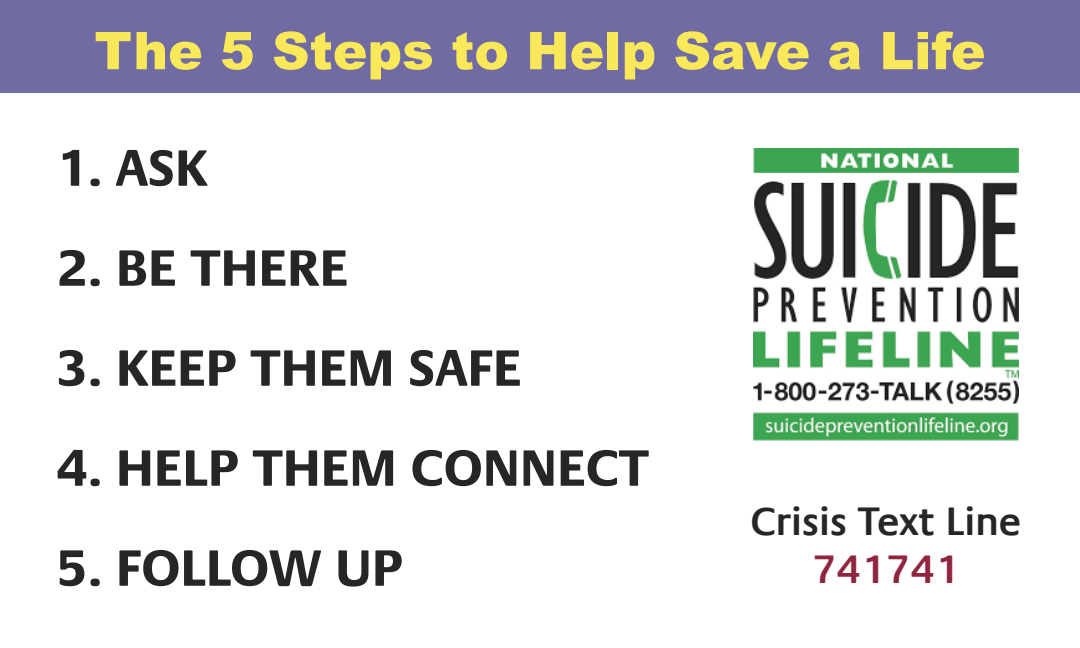
<style>
.page{position:relative;width:1080px;height:648px;background:#fff}
.page>*{position:absolute;margin:0;border:0;box-sizing:border-box;transform-origin:0 0}
.t1{font:700 52px "Praxis Com";color:#262527}
.t2{font:900 52px "Arial";color:#f9e95a}
.t3{font:600 40px "Praxis Com";color:#262527}
.t4{font:600 40px "Praxis Com";color:#902540}
</style>
<div class="page">
<div style="left:0;top:0;width:1080px;height:93px;background:#706ba3"></div>
<img style="left:753px;top:148px;width:266px;height:292px">
<p class="t2" style="left:94px;top:13px;width:893px">The 5 Steps to Help Save a Life</p>
<p class="t1" style="left:56px;top:137px;width:153px">1. ASK</p>
<p class="t1" style="left:56px;top:237px;width:294px">2. BE THERE</p>
<p class="t1" style="left:56px;top:337px;width:467px">3. KEEP THEM SAFE</p>
<p class="t1" style="left:56px;top:437px;width:594px">4. HELP THEM CONNECT</p>
<p class="t1" style="left:56px;top:537px;width:348px">5. FOLLOW UP</p>
<p class="t3" style="left:750px;top:497px;width:272px">Crisis Text Line</p>
<p class="t4" style="left:812px;top:545px;width:149px">741741</p>
</div>
